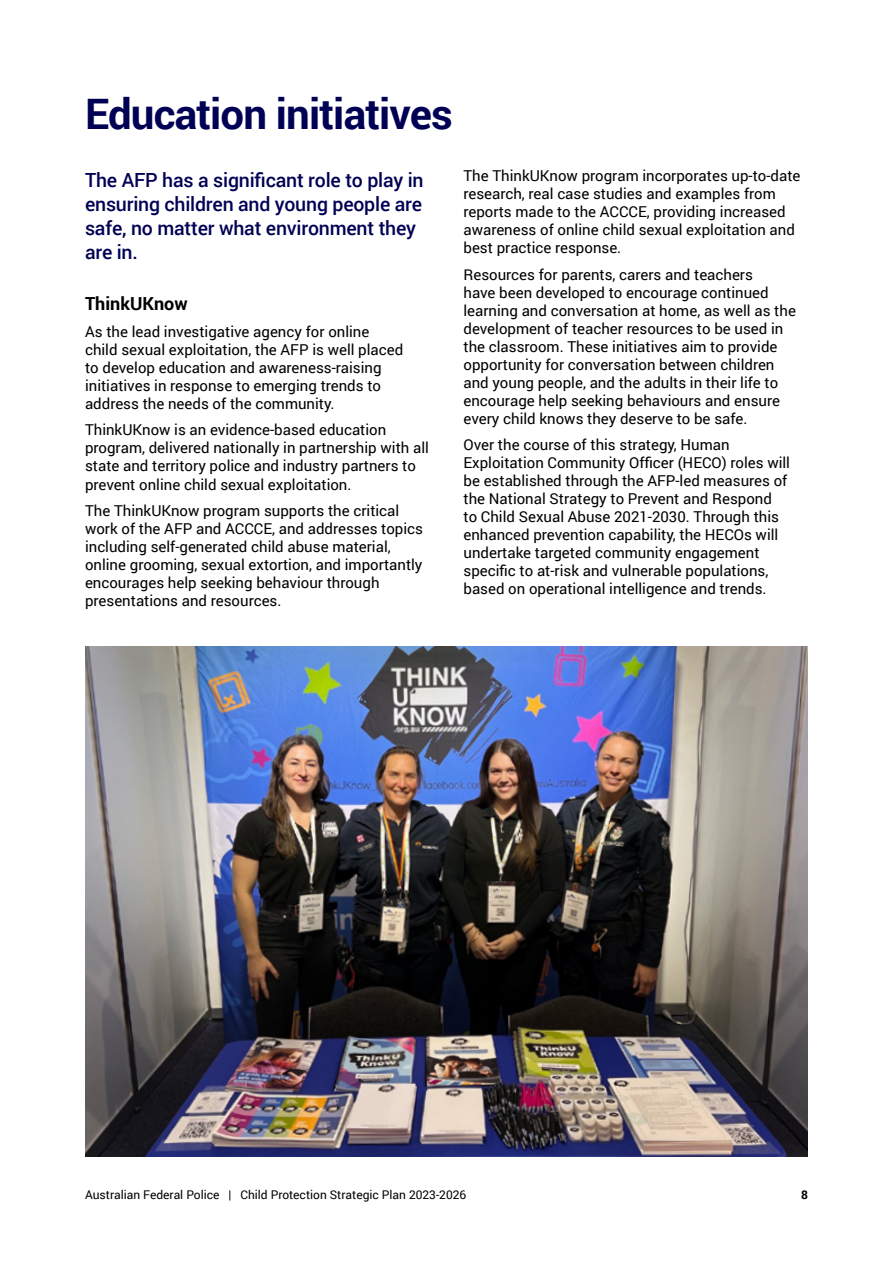
<style>
.page{position:relative;width:893px;height:1263px;background:#fff}
.page>*{position:absolute;margin:0;border:0;box-sizing:border-box;transform-origin:0 0}
.t1{font:700 42px "Roboto";letter-spacing:-.02em;color:#000054}
.t2{font:500 19.5px/24px "Roboto";letter-spacing:-.01em;color:#000054}
.t3{font:700 18px "Roboto";color:#000}
.t4{font:15px/18px "Roboto";color:#000}
.t5{font:12px "Roboto";color:#000}
.t6{font:700 12px "Roboto";color:#000}
</style>
<div class="page">
<img style="left:85px;top:646px;width:723px;height:511px">
<h2 class="t1" style="left:85px;top:84px;width:369px">Education initiatives</h2>
<p class="t2" style="left:85px;top:167px;width:340px">The AFP has a significant role to play in ensuring children and young people are safe, no matter what environment they are in.</p>
<h3 class="t3" style="left:85px;top:291px;width:104px">ThinkUKnow</h3>
<p class="t4" style="left:85px;top:322px;width:320px">As the lead investigative agency for online child sexual exploitation, the AFP is well placed to develop education and awareness-raising initiatives in response to emerging trends to address the needs of the community.</p>
<p class="t4" style="left:85px;top:421px;width:345px">ThinkUKnow is an evidence-based education program, delivered nationally in partnership with all state and territory police and industry partners to prevent online child sexual exploitation.</p>
<p class="t4" style="left:85px;top:501px;width:340px">The ThinkUKnow program supports the critical work of the AFP and ACCCE, and addresses topics including self-generated child abuse material, online grooming, sexual extortion, and importantly encourages help seeking behaviour through presentations and resources.</p>
<p class="t4" style="left:463px;top:166px;width:338px">The ThinkUKnow program incorporates up-to-date research, real case studies and examples from reports made to the ACCCE, providing increased awareness of online child sexual exploitation and best practice response.</p>
<p class="t4" style="left:463px;top:265px;width:334px">Resources for parents, carers and teachers<br>have been developed to encourage continued learning and conversation at home, as well as the development of teacher resources to be used in the classroom. These initiatives aim to provide opportunity for conversation between children and young people, and the adults in their life to encourage help seeking behaviours and ensure every child knows they deserve to be safe.</p>
<p class="t4" style="left:463px;top:435px;width:328px">Over the course of this strategy, Human Exploitation Community Officer (HECO) roles will be established through the AFP-led measures of the National Strategy to Prevent and Respond<br>to Child Sexual Abuse 2021-2030. Through this enhanced prevention capability, the HECOs will undertake targeted community engagement specific to at-risk and vulnerable populations, based on operational intelligence and trends.</p>
<p class="t5" style="left:85px;top:1186px;width:383px">Australian Federal Police | Child Protection Strategic Plan 2023-2026</p>
<p class="t6" style="left:801px;top:1186px;width:8px">8</p>
</div>
